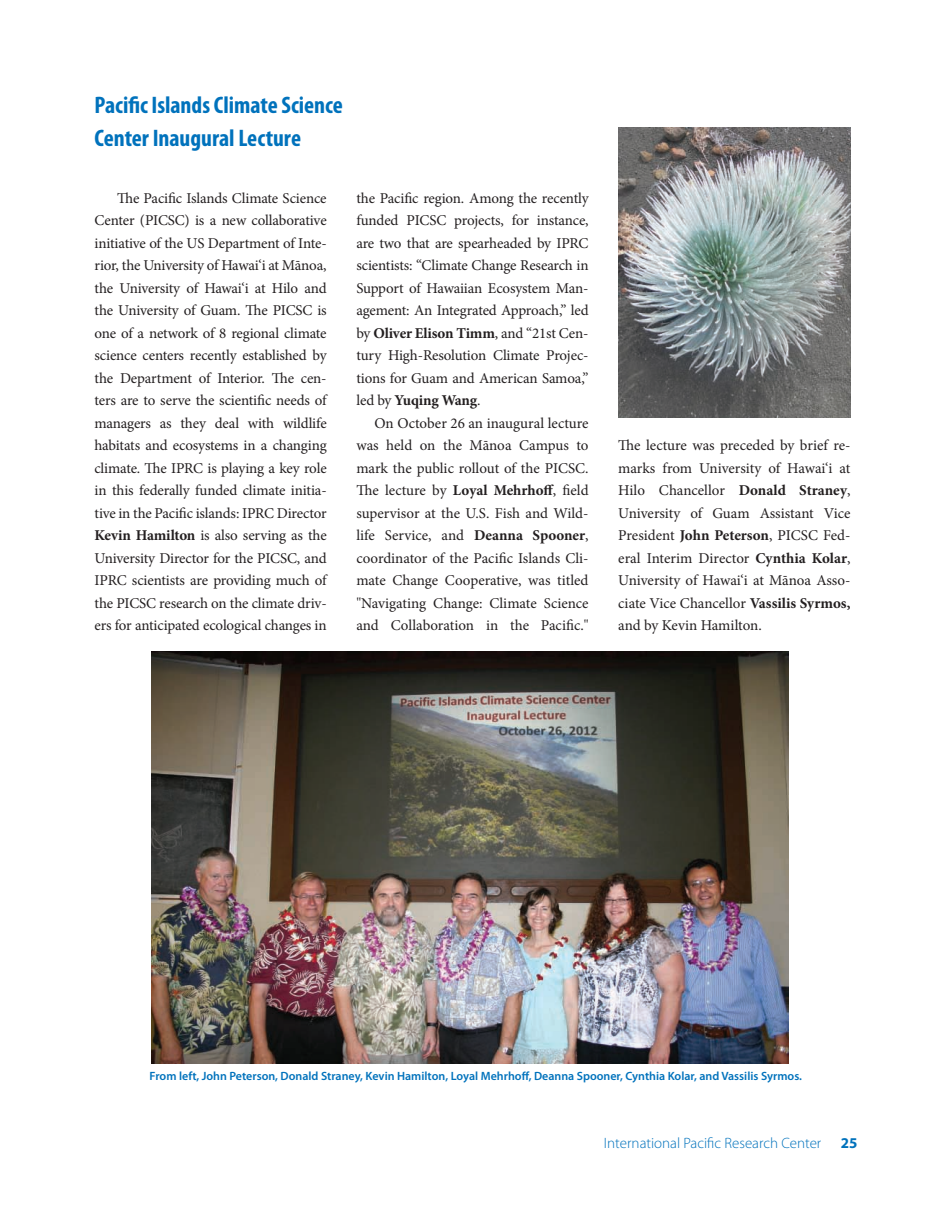
<style>
.page{position:relative;width:945px;height:1215px;background:#fff}
.page>*{position:absolute;margin:0;border:0;box-sizing:border-box;transform-origin:0 0}
.t1{font:700 condensed 24px/33px "Myriad Pro";color:#0072bc}
.t2{font:15px/22.5px "Minion Pro";letter-spacing:-.01em;color:#231f20;text-align:justify}
.t3{font:300 15px "Myriad Pro";color:#0072bc}
.t4{font:700 15px "Myriad Pro";color:#0072bc}
.t5{font:600 12px "Myriad Pro";color:#0072bc}
.s1{font-weight:700}
</style>
<div class="page">
<img style="left:152px;top:651px;width:637px;height:412px">
<img style="left:618px;top:128px;width:233px;height:290px">
<h1 class="t1" style="left:94px;top:88px;width:250px">Pacific Islands Climate Science<br>Center Inaugural Lecture</h1>
<p class="t2" style="left:95px;top:187px;width:234px;text-indent:23px">The Pacific Islands Climate Science Center (PICSC) is a new collaborative initiative of the US Department of Inte&shy;rior, the University of Hawai‘i at Mānoa, the University of Hawai‘i at Hilo and the University of Guam. The PICSC is one of a network of 8 regional climate science centers recently established by the Department of Interior. The cen&shy;ters are to serve the scientific needs of managers as they deal with wildlife habitats and ecosystems in a changing climate. The IPRC is playing a key role in this federally funded climate initia&shy;tive in the Pacific islands: IPRC Director <span class="s1">Kevin Hamilton</span> is also serving as the University Director for the PICSC, and IPRC scientists are providing much of the PICSC research on the climate driv&shy;ers for anticipated ecological changes in</p>
<p class="t2" style="left:356px;top:187px;width:234px">the Pacific region. Among the recently funded PICSC projects, for instance, are two that are spearheaded by IPRC scientists: “Climate Change Research in Support of Hawaiian Ecosystem Man&shy;agement: An Integrated Approach,” led by <span class="s1">Oliver Elison Timm</span>, and “21st Cen&shy;tury High-Resolution Climate Projec&shy;tions for Guam and American Samoa,” led by <span class="s1">Yuqing Wang</span>.</p>
<p class="t2" style="left:356px;top:412px;width:234px;text-indent:18px">On October 26 an inaugural lecture was held on the Mānoa Campus to mark the public rollout of the PICSC.<br>The lecture by <span class="s1">Loyal Mehrhoff</span>, field supervisor at the U.S. Fish and Wild&shy;life Service, and <span class="s1">Deanna Spooner</span>, coordinator of the Pacific Islands Cli&shy;mate Change Cooperative, was titled "Navigating Change: Climate Science and Collaboration in the Pacific."</p>
<p class="t2" style="left:618px;top:434px;width:234px">The lecture was preceded by brief re&shy;marks from University of Hawai‘i at Hilo Chancellor <span class="s1">Donald Straney</span>, University of Guam Assistant Vice President <span class="s1">John Peterson</span>, PICSC Fed&shy;eral Interim Director <span class="s1">Cynthia Kolar</span>, University of Hawai‘i at Mānoa Asso&shy;ciate Vice Chancellor <span class="s1">Vassilis Syrmos, </span>and by Kevin Hamilton.</p>
<p class="t5" style="left:150px;top:1068px;width:654px">From left, John Peterson, Donald Straney, Kevin Hamilton, Loyal Mehrhoff, Deanna Spooner, Cynthia Kolar, and Vassilis Syrmos.</p>
<p class="t3" style="left:604px;top:1134px;width:219px">International Pacific Research Center</p>
<p class="t4" style="left:841px;top:1133px;width:18px">25</p>
</div>
